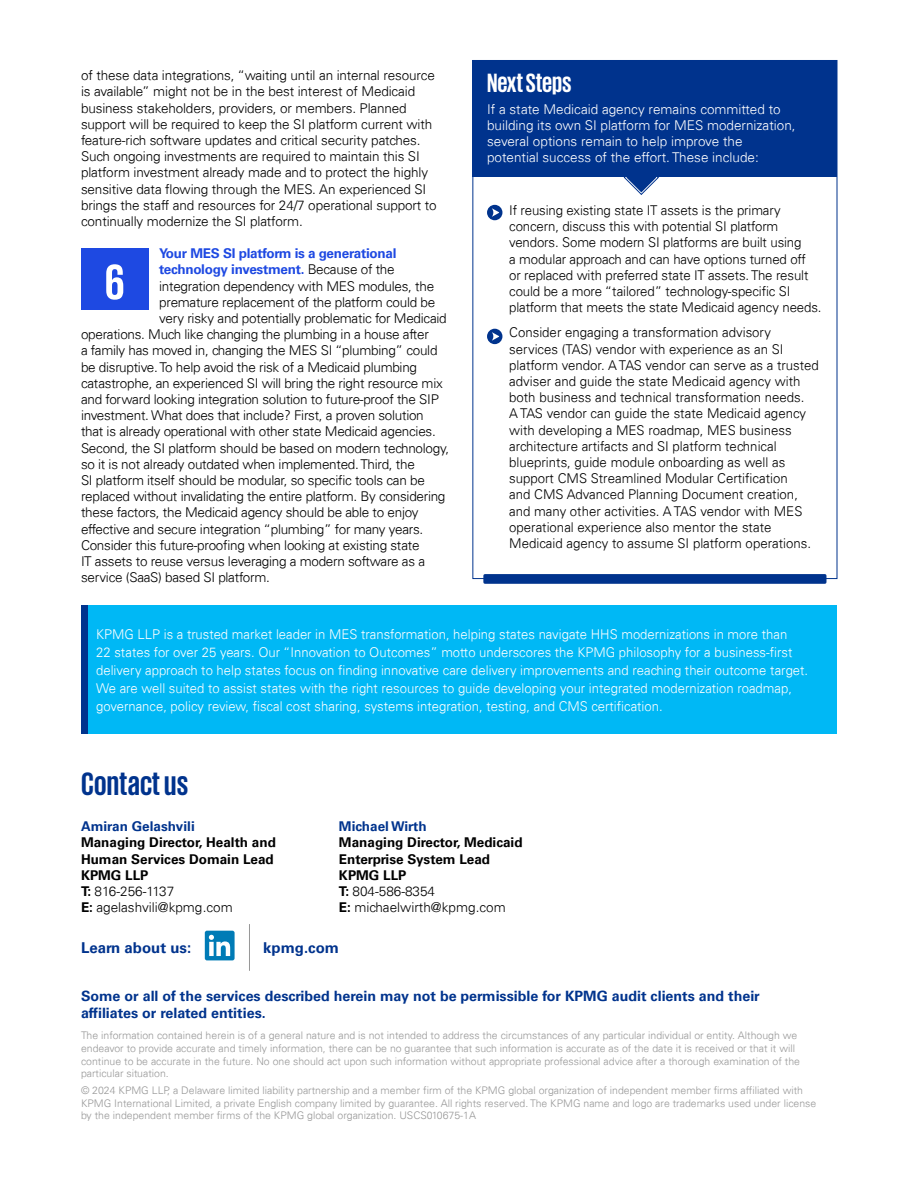
<style>
.page{position:relative;width:918px;height:1188px;background:#fff}
.page>*{position:absolute;margin:0;border:0;box-sizing:border-box;transform-origin:0 0}
.t1{font:700 51px "KPMG";color:#fff}
.t2{font:700 33px "KPMG";letter-spacing:.01em;color:#00338d}
.t3{font:700 27px "KPMG";letter-spacing:-.005em;color:#fff}
.t4{font:700 15px "Univers 65";color:#00338d}
.t5{font:700 14.25px/17.1px "Univers 65";color:#00338d}
.t6{font:300 13.5px/16.2px "Univers 45";letter-spacing:-.01em;color:#000}
.t7{font:300 13.5px/18px "Univers 45";color:#fff}
.t8{font:700 13.5px/16.2px "Univers 65";color:#000}
.t9{font:700 13.5px/16.2px "Univers 65";letter-spacing:-.02em;color:#1e49e2}
.t10{font:700 13.5px "Univers 65";color:#00338d}
.t11{font:300 10.5px/12.6px "Univers 45";color:#989898}
.s1{font-family:"Univers 45";font-weight:300;color:#000}
.s2{font-family:"Univers 65";font-weight:700}
</style>
<div class="page">
<svg style="left:623px;top:177px;width:36px;height:18px"></svg>
<div style="left:473px;top:60px;width:364px;height:117px;background:#00338d"></div>
<div style="left:81px;top:606px;width:756px;height:128px;background:#00b8f5"></div>
<div style="left:81px;top:248px;width:67px;height:62px;background:#1e49e2"></div>
<div style="left:205px;top:931px;width:30px;height:29px;background:#007bb6;border-radius:2px"></div>
<svg style="left:209px;top:935px;width:21px;height:21px"></svg>
<hr style="left:249px;top:924px;width:1px;height:47px;background:#989898">
<svg style="left:487px;top:205px;width:15px;height:15px"></svg>
<svg style="left:487px;top:329px;width:15px;height:15px"></svg>
<svg style="left:483px;top:574px;width:343px;height:10px;background:#073890"></svg>
<div style="left:81px;top:606px;width:6px;height:128px;background:#00338d"></div>
<p class="t6" style="left:81px;top:67px;width:357px">of these data integrations, “waiting until an internal resource is available” might not be in the best interest of Medicaid business stakeholders, providers, or members. Planned support will be required to keep the SI platform current with feature-rich software updates and critical security patches.<br>Such ongoing investments are required to maintain this SI platform investment already made and to protect the highly sensitive data flowing through the MES. An experienced SI brings the staff and resources for 24/7 operational support to continually modernize the SI platform.</p>
<p class="t9" style="left:159px;top:245px;width:239px">Your MES SI platform is a generational technology investment. <span class="s1">Because of the</span></p>
<p class="t6" style="left:159px;top:278px;width:276px">integration dependency with MES modules, the</p>
<p class="t6" style="left:159px;top:294px;width:278px">premature replacement of the platform could be</p>
<p class="t6" style="left:159px;top:310px;width:289px">very risky and potentially problematic for Medicaid</p>
<p class="t6" style="left:81px;top:326px;width:349px">operations. Much like changing the plumbing in a house after</p>
<p class="t6" style="left:81px;top:343px;width:358px">a family has moved in, changing the MES SI “plumbing” could</p>
<p class="t6" style="left:81px;top:359px;width:338px">be disruptive. To help avoid the risk of a Medicaid plumbing</p>
<p class="t6" style="left:81px;top:375px;width:363px">catastrophe, an experienced SI will bring the right resource mix</p>
<p class="t6" style="left:81px;top:391px;width:359px">and forward looking integration solution to future-proof the SIP</p>
<p class="t6" style="left:81px;top:407px;width:344px">investment. What does that include? First, a proven solution</p>
<p class="t6" style="left:81px;top:424px;width:356px">that is already operational with other state Medicaid agencies.</p>
<p class="t6" style="left:81px;top:440px;width:370px">Second, the SI platform should be based on modern technology,</p>
<p class="t6" style="left:81px;top:456px;width:335px">so it is not already outdated when implemented. Third, the</p>
<p class="t6" style="left:81px;top:472px;width:345px">SI platform itself should be modular, so specific tools can be</p>
<p class="t6" style="left:81px;top:488px;width:366px">replaced without invalidating the entire platform. By considering</p>
<p class="t6" style="left:81px;top:505px;width:339px">these factors, the Medicaid agency should be able to enjoy</p>
<p class="t6" style="left:81px;top:521px;width:344px">effective and secure integration “plumbing” for many years.</p>
<p class="t6" style="left:81px;top:537px;width:340px">Consider this future-proofing when looking at existing state</p>
<p class="t6" style="left:81px;top:553px;width:346px">IT assets to reuse versus leveraging a modern software as a</p>
<p class="t6" style="left:81px;top:569px;width:190px">service (SaaS) based SI platform.</p>
<h1 class="t1" style="left:105px;top:256px;width:21px">6</h1>
<h3 class="t3" style="left:487px;top:69px;width:86px">Next Steps</h3>
<p class="t7" style="left:487px;top:101px;width:310px;line-height:16.2px">If a state Medicaid agency remains committed to building its own SI platform for MES modernization, several options remain to help improve the potential success of the effort. These include:</p>
<p class="t6" style="left:509px;top:202px;width:314px">If reusing existing state IT assets is the primary concern, discuss this with potential SI platform vendors. Some modern SI platforms are built using<br>a modular approach and can have options turned off<br>or replaced with preferred state IT assets. The result could be a more “tailored” technology-specific SI platform that meets the state Medicaid agency needs.</p>
<p class="t6" style="left:509px;top:324px;width:311px">Consider engaging a transformation advisory services (TAS) vendor with experience as an SI platform vendor. A TAS vendor can serve as a trusted adviser and guide the state Medicaid agency with both business and technical transformation needs.<br>A TAS vendor can guide the state Medicaid agency with developing a MES roadmap, MES business architecture artifacts and SI platform technical blueprints, guide module onboarding as well as support CMS Streamlined Modular Certification<br>and CMS Advanced Planning Document creation, and many other activities. A TAS vendor with MES operational experience also mentor the state Medicaid agency to assume SI platform operations.</p>
<p class="t7" style="left:96px;top:625px;width:714px">KPMG LLP is a trusted market leader in MES transformation, helping states navigate HHS modernizations in more than<br>22 states for over 25 years. Our “Innovation to Outcomes” motto underscores the KPMG philosophy for a business-first delivery approach to help states focus on finding innovative care delivery improvements and reaching their outcome target.<br>We are well suited to assist states with the right resources to guide developing your integrated modernization roadmap, governance, policy review, fiscal cost sharing, systems integration, testing, and CMS certification.</p>
<h2 class="t2" style="left:81px;top:767px;width:109px">Contact us</h2>
<p class="t10" style="left:81px;top:819px;width:115px">Amiran Gelashvili</p>
<p class="t8" style="left:81px;top:835px;width:196px">Managing Director, Health and<br>Human Services Domain Lead<br>KPMG LLP</p>
<p class="t6" style="left:81px;top:883px;width:153px"><span class="s2">T:</span> 816-256-1137<br><span class="s2">E:</span> agelashvili@kpmg.com</p>
<p class="t10" style="left:339px;top:819px;width:89px">Michael Wirth</p>
<p class="t8" style="left:339px;top:835px;width:185px">Managing Director, Medicaid<br>Enterprise System Lead<br>KPMG LLP</p>
<p class="t6" style="left:339px;top:883px;width:168px"><span class="s2">T:</span> 804-586-8354<br><span class="s2">E:</span> michaelwirth@kpmg.com</p>
<p class="t4" style="left:81px;top:939px;width:112px">Learn about us:</p>
<p class="t4" style="left:263px;top:939px;width:77px">kpmg.com</p>
<p class="t5" style="left:81px;top:988px;width:680px">Some or all of the services described herein may not be permissible for KPMG audit clients and their affiliates or related entities.</p>
<p class="t11" style="left:81px;top:1029px;width:721px">The information contained herein is of a general nature and is not intended to address the circumstances of any particular individual or entity. Although we endeavor to provide accurate and timely information, there can be no guarantee that such information is accurate as of the date it is received or that it will continue to be accurate in the future. No one should act upon such information without appropriate professional advice after a thorough examination of the particular situation.</p>
<p class="t11" style="left:81px;top:1084px;width:737px">© 2024 KPMG LLP, a Delaware limited liability partnership and a member firm of the KPMG global organization of independent member firms affiliated with<br>KPMG International Limited, a private English company limited by guarantee. All rights reserved. The KPMG name and logo are trademarks used under license by the independent member firms of the KPMG global organization. USCS010675-1A</p>
</div>
